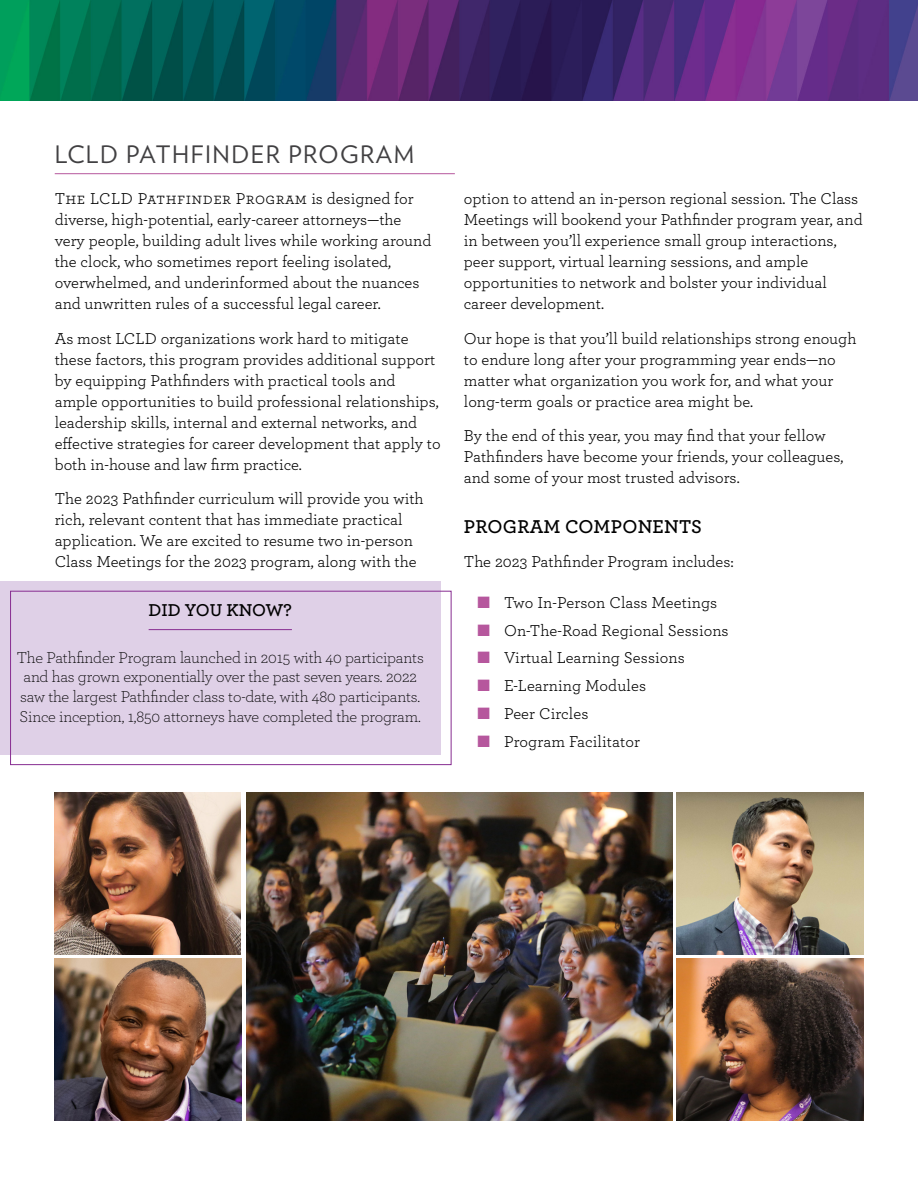
<style>
.page{position:relative;width:918px;height:1188px;background:#fff}
.page>*{position:absolute;margin:0;border:0;box-sizing:border-box;transform-origin:0 0}
.t1{font:24px "Verlag";letter-spacing:.06em;color:#414042}
.t2{font:600 19.5px "Archer";letter-spacing:.01em;color:#000}
.t3{font:600 18px "Archer";color:#000}
.t4{font:16.5px/21px "Archer";color:#000}
.t5{font:300 16.5px/19.8px "Archer";letter-spacing:-.01em;color:#000}
.s1{color:#b6579d}
</style>
<div class="page">
<hr style="left:55px;top:173px;width:400px;height:1px;background:#b6579d">
<img style="left:0;top:0;width:918px;height:100px">
<div style="left:0;top:581px;width:441px;height:174px;background:#dfd0e7"></div>
<hr style="left:149px;top:629px;width:143px;height:1px;background:#872d91">
<div style="left:10px;top:591px;width:442px;height:174px;border:1px solid #872d91"></div>
<img style="left:54px;top:792px;width:187px;height:162px">
<img style="left:55px;top:958px;width:187px;height:162px">
<img style="left:246px;top:792px;width:426px;height:328px">
<img style="left:676px;top:792px;width:187px;height:162px">
<img style="left:676px;top:958px;width:187px;height:162px">
<h1 class="t1" style="left:55px;top:137px;width:361px">LCLD PATHFINDER PROGRAM</h1>
<p class="t4" style="left:55px;top:187px;width:378px">The LCLD Pathfinder Program is designed for diverse, high-potential, early-career attorneys—the very people, building adult lives while working around the clock, who sometimes report feeling isolated, overwhelmed, and underinformed about the nuances and unwritten rules of a successful legal career.</p>
<p class="t4" style="left:55px;top:327px;width:387px">As most LCLD organizations work hard to mitigate these factors, this program provides additional support by equipping Pathfinders with practical tools and ample opportunities to build professional relationships, leadership skills, internal and external networks, and effective strategies for career development that apply to both in-house and law firm practice.</p>
<p class="t4" style="left:55px;top:487px;width:370px">The 2023 Pathfinder curriculum will provide you with rich, relevant content that has immediate practical application. We are excited to resume two in-person Class Meetings for the 2023 program, along with the</p>
<p class="t3" style="left:149px;top:596px;width:145px">DID YOU KNOW?</p>
<p class="t5" style="left:17px;top:647px;width:409px">The Pathfinder Program launched in 2015 with 40 participants and has grown exponentially over the past seven years. 2022 saw the largest Pathfinder class to-date, with 480 participants.<br>Since inception, 1,850 attorneys have completed the program.</p>
<p class="t4" style="left:464px;top:187px;width:400px">option to attend an in-person regional session. The Class Meetings will bookend your Pathfinder program year, and in between you’ll experience small group interactions, peer support, virtual learning sessions, and ample opportunities to network and bolster your individual career development.</p>
<p class="t4" style="left:464px;top:327px;width:394px">Our hope is that you’ll build relationships strong enough to endure long after your programming year ends—no matter what organization you work for, and what your long-term goals or practice area might be.</p>
<p class="t4" style="left:464px;top:424px;width:381px">By the end of this year, you may find that your fellow<br>Pathfinders have become your friends, your colleagues, and some of your most trusted advisors.</p>
<p class="t2" style="left:464px;top:512px;width:239px">PROGRAM COMPONENTS</p>
<p class="t4" style="left:464px;top:550px;width:272px">The 2023 Pathfinder Program includes:</p>
<p class="t4" style="left:477px;top:591px;width:241px"><span class="s1">■</span> Two In-Person Class Meetings</p>
<p class="t4" style="left:477px;top:619px;width:253px"><span class="s1">■</span> On-The-Road Regional Sessions</p>
<p class="t4" style="left:477px;top:647px;width:209px"><span class="s1">■</span> Virtual Learning Sessions</p>
<p class="t4" style="left:477px;top:674px;width:170px"><span class="s1">■</span> E-Learning Modules</p>
<p class="t4" style="left:477px;top:702px;width:113px"><span class="s1">■</span> Peer Circles</p>
<p class="t4" style="left:477px;top:730px;width:164px"><span class="s1">■</span> Program Facilitator</p>
</div>
